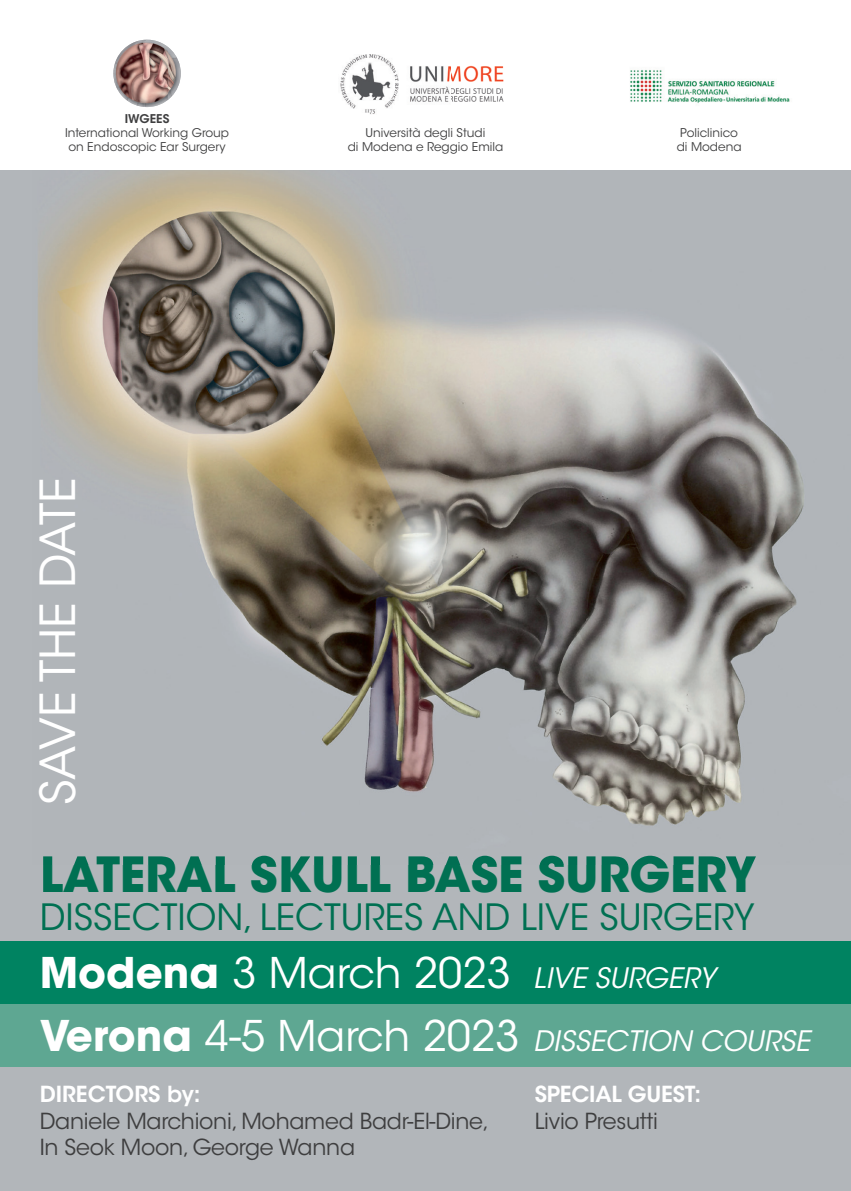
<style>
.page{position:relative;width:851px;height:1191px;background:#fff}
.page>*{position:absolute;margin:0;border:0;box-sizing:border-box;transform-origin:0 0}
.t1{font:700 48px "ITC Avant Garde Std";letter-spacing:-.005em;color:#007052}
.t2{font:48px "ITC Avant Garde Std";color:#fff}
.t3{font:36px "ITC Avant Garde Std";color:#007052}
.t4{font:italic 28px "ITC Avant Garde Std";color:#fff}
.t5{font:22px/26.4px "ITC Avant Garde Std";letter-spacing:-.01em;color:#3e3e3f}
.t6{font:600 22px "ITC Avant Garde Std";letter-spacing:-.01em;color:#fff}
.t7{font:12px/14.4px "ITC Avant Garde Std";color:#3e3e3f}
.t8{font:600 12px "ITC Avant Garde Std";color:#3e3e3f}
.s1{font-weight:700;font-style:normal;font-size:42px}
.s2{font-style:normal;font-size:42px}
</style>
<div class="page">
<div style="left:0;top:170px;width:850px;height:1021px;background:#b2b6ba"></div>
<img style="left:38px;top:170px;width:766px;height:689px">
<img style="left:43px;top:855px;width:712px;height:9px">
<div style="left:0;top:1003px;width:850px;height:63px;background:#5ea792"></div>
<div style="left:0;top:941px;width:850px;height:62px;background:#008361"></div>
<svg style="left:113px;top:40px;width:68px;height:67px"></svg>
<img style="left:630px;top:70px;width:160px;height:33px">
<img style="left:340px;top:55px;width:164px;height:59px">
<p class="t8" style="left:125px;top:111px;width:46px">IWGEES</p>
<p class="t7" style="left:65px;top:126px;width:165px">International Working Group on Endoscopic Ear Surgery</p>
<p class="t7" style="left:347px;top:126px;width:157px;text-align:center">Università degli Studi<br>di Modena e Reggio Emila</p>
<p class="t7" style="left:676px;top:126px;width:66px">Policlinico di Modena</p>
<h1 class="t2" style="left:29px;top:805px;width:330px;rotate:-90deg">SAVE THE DATE</h1>
<h1 class="t1" style="left:40px;top:843px;width:718px">LATERAL SKULL BASE SURGERY</h1>
<h2 class="t3" style="left:40px;top:895px;width:716px">DISSECTION, LECTURES AND LIVE SURGERY</h2>
<h3 class="t4" style="left:40px;top:961px;width:677px"><span class="s1">Modena</span> <span class="s2">3 March 2023</span> LIVE SURGERY</h3>
<h3 class="t4" style="left:40px;top:1023px;width:772px"><span class="s1">Verona</span> <span class="s2">4-5 March 2023</span> DISSECTION COURSE</h3>
<h3 class="t6" style="left:40px;top:1080px;width:162px">DIRECTORS by:</h3>
<h3 class="t5" style="left:40px;top:1107px;width:451px">Daniele Marchioni, Mohamed Badr-El-Dine,<br>In Seok Moon, George Wanna</h3>
<h3 class="t6" style="left:534px;top:1080px;width:168px">SPECIAL GUEST:</h3>
<h3 class="t5" style="left:534px;top:1107px;width:125px">Livio Presutti</h3>
</div>
